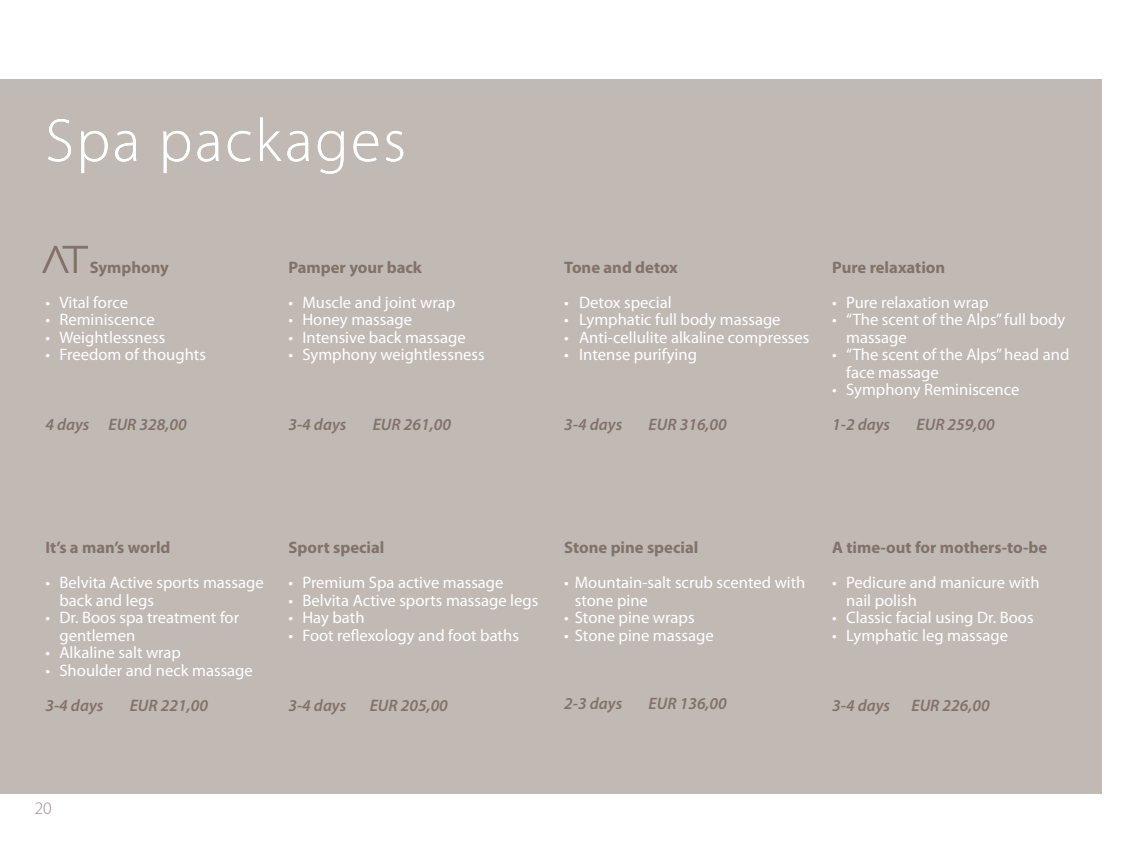
<style>
.page{position:relative;width:1141px;height:844px;background:#fff}
.page>*{position:absolute;margin:0;border:0;box-sizing:border-box;transform-origin:0 0}
.t1{font:300 61.25px "Myriad Pro";letter-spacing:.04em;color:#fff}
.t2{font:300 17.5px "Myriad Pro";color:#978b82}
.t3{font:16.62px/17.5px "Myriad Pro";color:#fff}
.t4{font:italic 600 16.62px "Myriad Pro";color:#81736a}
.t5{font:700 16.62px "Myriad Pro";color:#81736a}
</style>
<div class="page">
<div style="left:0;top:79px;width:1101px;height:715px;background:#c1b9b4"></div>
<hr style="left:1140px;top:79px;width:1px;height:75px;background:#c1b9b4">
<svg style="left:42px;top:246px;width:46px;height:27px"></svg>
<h1 class="t1" style="left:45px;top:104px;width:362px">Spa packages</h1>
<p class="t5" style="left:90px;top:256px;width:81px">Symphony</p>
<p class="t3" style="left:45px;top:293px;width:84px">• Vital force</p>
<p class="t3" style="left:45px;top:310px;width:111px">• Reminiscence</p>
<p class="t3" style="left:45px;top:328px;width:121px">• Weightlessness</p>
<p class="t3" style="left:45px;top:345px;width:162px">• Freedom of thoughts</p>
<p class="t4" style="left:45px;top:414px;width:143px">4 days EUR 328,00</p>
<p class="t5" style="left:288px;top:256px;width:135px">Pamper your back</p>
<p class="t3" style="left:288px;top:293px;width:168px">• Muscle and joint wrap</p>
<p class="t3" style="left:288px;top:310px;width:125px">• Honey massage</p>
<p class="t3" style="left:288px;top:328px;width:179px">• Intensive back massage</p>
<p class="t3" style="left:288px;top:345px;width:198px">• Symphony weightlessness</p>
<p class="t4" style="left:288px;top:414px;width:60px">3-4 days</p>
<p class="t4" style="left:373px;top:414px;width:80px">EUR 261,00</p>
<p class="t5" style="left:564px;top:256px;width:115px">Tone and detox</p>
<p class="t3" style="left:564px;top:293px;width:109px">• Detox special</p>
<p class="t3" style="left:564px;top:310px;width:218px">• Lymphatic full body massage</p>
<p class="t3" style="left:564px;top:328px;width:247px">• Anti-cellulite alkaline compresses</p>
<p class="t3" style="left:564px;top:345px;width:134px">• Intense purifying</p>
<p class="t4" style="left:564px;top:414px;width:60px">3-4 days</p>
<p class="t4" style="left:649px;top:414px;width:80px">EUR 316,00</p>
<p class="t5" style="left:832px;top:256px;width:115px">Pure relaxation</p>
<p class="t3" style="left:832px;top:293px;width:158px">• Pure relaxation wrap</p>
<p class="t3" style="left:846px;top:310px;width:221px;text-indent:-14px">• “The scent of the Alps” full body massage</p>
<p class="t3" style="left:846px;top:345px;width:225px;text-indent:-14px">• “The scent of the Alps” head and face massage</p>
<p class="t3" style="left:832px;top:380px;width:189px">• Symphony Reminiscence</p>
<p class="t4" style="left:832px;top:414px;width:60px">1-2 days</p>
<p class="t4" style="left:916px;top:414px;width:80px">EUR 259,00</p>
<p class="t5" style="left:45px;top:536px;width:127px">It’s a man’s world</p>
<p class="t3" style="left:59px;top:573px;width:206px;text-indent:-14px">• Belvita Active sports massage back and legs</p>
<p class="t3" style="left:59px;top:608px;width:181px;text-indent:-14px">• Dr. Boos spa treatment for gentlemen</p>
<p class="t3" style="left:45px;top:643px;width:137px">• Alkaline salt wrap</p>
<p class="t3" style="left:45px;top:661px;width:209px">• Shoulder and neck massage</p>
<p class="t4" style="left:45px;top:694px;width:60px">3-4 days</p>
<p class="t4" style="left:130px;top:694px;width:80px">EUR 221,00</p>
<p class="t5" style="left:288px;top:536px;width:98px">Sport special</p>
<p class="t3" style="left:288px;top:573px;width:217px">• Premium Spa active massage</p>
<p class="t3" style="left:288px;top:591px;width:251px">• Belvita Active sports massage legs</p>
<p class="t3" style="left:288px;top:608px;width:78px">• Hay bath</p>
<p class="t3" style="left:288px;top:626px;width:232px">• Foot reflexology and foot baths</p>
<p class="t4" style="left:288px;top:694px;width:60px">3-4 days</p>
<p class="t4" style="left:370px;top:694px;width:80px">EUR 205,00</p>
<p class="t5" style="left:564px;top:536px;width:136px">Stone pine special</p>
<p class="t3" style="left:575px;top:573px;width:232px;text-indent:-11px">• Mountain-salt scrub scented with stone pine</p>
<p class="t3" style="left:564px;top:608px;width:132px">• Stone pine wraps</p>
<p class="t3" style="left:564px;top:626px;width:151px">• Stone pine massage</p>
<p class="t4" style="left:564px;top:692px;width:60px">2-3 days</p>
<p class="t4" style="left:649px;top:692px;width:80px">EUR 136,00</p>
<p class="t5" style="left:832px;top:536px;width:217px">A time-out for mothers-to-be</p>
<p class="t3" style="left:846px;top:573px;width:195px;text-indent:-14px">• Pedicure and manicure with nail polish</p>
<p class="t3" style="left:832px;top:608px;width:203px">• Classic facial using Dr. Boos</p>
<p class="t3" style="left:832px;top:626px;width:177px">• Lymphatic leg massage</p>
<p class="t4" style="left:832px;top:694px;width:60px">3-4 days</p>
<p class="t4" style="left:911px;top:694px;width:80px">EUR 226,00</p>
<p class="t2" style="left:35px;top:797px;width:19px">20</p>
</div>
